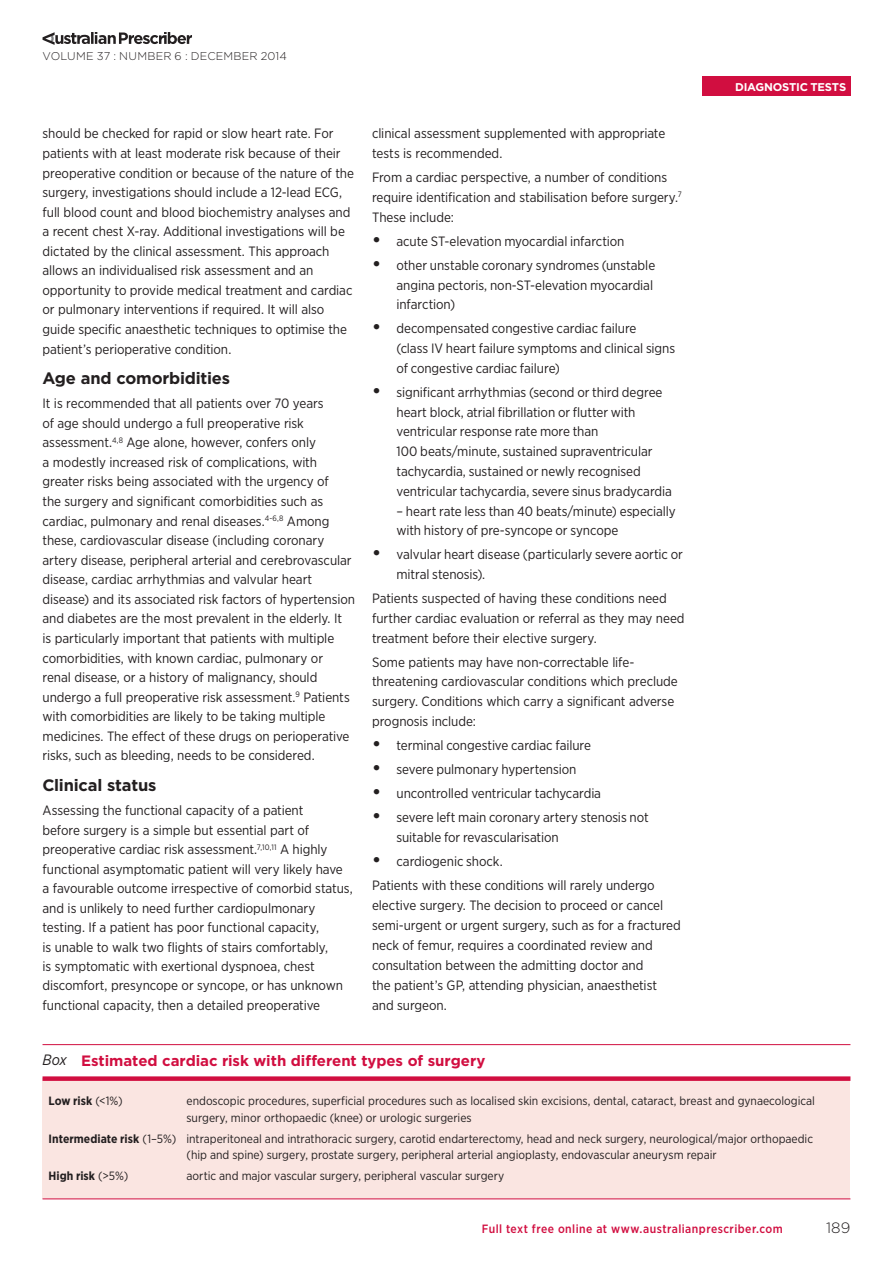
<style>
.page{position:relative;width:893px;height:1263px;background:#fff}
.page>*{position:absolute;margin:0;border:0;box-sizing:border-box;transform-origin:0 0}
.Subheading_Level_1{font:700 16.5px "Gotham";letter-spacing:-.015em;color:#231f20}
.Table_Fig_Header{font:700 15px "Gotham";letter-spacing:-.005em;color:#d10e40}
.t1{font:300 15px "Gotham";color:#231f20}
.Body_Text{font:13.5px/19.5px "Gotham Narrow";letter-spacing:-.005em;color:#231f20}
.Table_Fig_Text{font:12px/16.5px "Gotham Narrow";color:#231f20}
.t2{font:500 12px "Gotham Narrow";letter-spacing:.035em;color:#d10e40}
.Table_Fig_Text-2{font:700 12px "Gotham Narrow";letter-spacing:.005em;color:#231f20}
.t3{font:300 11.25px "Gotham";letter-spacing:.02em;color:#231f20}
.Section_Header{font:700 11.25px "Gotham";letter-spacing:-.02em;color:#fff}
.s1{font-family:"Gotham";font-weight:700;font-size:18px}
.s2{font-family:"Gotham Narrow";font-weight:400;font-style:italic;color:#231f20}
.s3{font-weight:400}
.s4{font-weight:700}
</style>
<div class="page">
<svg style="left:43px;top:32px;width:149px;height:13px"></svg>
<div style="left:43px;top:1079px;width:807px;height:120px;background:#fae5e1"></div>
<hr style="left:43px;top:1044px;width:807px;height:1px;background:#d10e40">
<hr style="left:43px;top:1198px;width:807px;height:1px;background:#d10e40">
<div style="left:43px;top:1076px;width:807px;height:5px;background:#d10e40"></div>
<div style="left:702px;top:77px;width:148px;height:19px;background:#d10e40"></div>
<p class="t3" style="left:43px;top:48px;width:246px">VOLUME 37 : NUMBER 6 : DECEMBER 2014</p>
<p class="Body_Text" style="left:43px;top:124px;width:313px">should be checked for rapid or slow heart rate. For patients with at least moderate risk because of their preoperative condition or because of the nature of the surgery, investigations should include a 12-lead ECG, full blood count and blood biochemistry analyses and a recent chest X-ray. Additional investigations will be dictated by the clinical assessment. This approach allows an individualised risk assessment and an opportunity to provide medical treatment and cardiac or pulmonary interventions if required. It will also guide specific anaesthetic techniques to optimise the patient’s perioperative condition.</p>
<p class="Subheading_Level_1" style="left:43px;top:368px;width:189px">Age and comorbidities</p>
<p class="Body_Text" style="left:43px;top:393px;width:314px">It is recommended that all patients over 70 years<br>of age should undergo a full preoperative risk assessment.<sup>4,8</sup> Age alone, however, confers only<br>a modestly increased risk of complications, with greater risks being associated with the urgency of<br>the surgery and significant comorbidities such as cardiac, pulmonary and renal diseases.<sup>4-6,8</sup> Among these, cardiovascular disease (including coronary artery disease, peripheral arterial and cerebrovascular disease, cardiac arrhythmias and valvular heart disease) and its associated risk factors of hypertension and diabetes are the most prevalent in the elderly. It<br>is particularly important that patients with multiple comorbidities, with known cardiac, pulmonary or<br>renal disease, or a history of malignancy, should undergo a full preoperative risk assessment.<sup>9</sup> Patients with comorbidities are likely to be taking multiple medicines. The effect of these drugs on perioperative risks, such as bleeding, needs to be considered.</p>
<p class="Subheading_Level_1" style="left:43px;top:774px;width:115px">Clinical status</p>
<p class="Body_Text" style="left:43px;top:800px;width:312px">Assessing the functional capacity of a patient<br>before surgery is a simple but essential part of preoperative cardiac risk assessment.<sup>7,10,11</sup> A highly functional asymptomatic patient will very likely have a favourable outcome irrespective of comorbid status, and is unlikely to need further cardiopulmonary testing. If a patient has poor functional capacity,<br>is unable to walk two flights of stairs comfortably,<br>is symptomatic with exertional dyspnoea, chest discomfort, presyncope or syncope, or has unknown functional capacity, then a detailed preoperative</p>
<p class="Body_Text" style="left:372px;top:123px;width:295px">clinical assessment supplemented with appropriate tests is recommended.</p>
<p class="Body_Text" style="left:372px;top:167px;width:311px">From a cardiac perspective, a number of conditions require identification and stabilisation before surgery.<sup>7<br></sup>These include:</p>
<p class="Body_Text" style="left:372px;top:231px;width:254px"><span class="s1">•</span> acute ST-elevation myocardial infarction</p>
<p class="Body_Text" style="left:396px;top:255px;width:260px;text-indent:-24px"><span class="s1">•</span> other unstable coronary syndromes (unstable angina pectoris, non-ST-elevation myocardial infarction)</p>
<p class="Body_Text" style="left:396px;top:318px;width:280px;text-indent:-24px"><span class="s1">•</span> decompensated congestive cardiac failure<br>(class IV heart failure symptoms and clinical signs of congestive cardiac failure)</p>
<p class="Body_Text" style="left:396px;top:382px;width:277px;text-indent:-24px"><span class="s1">•</span> significant arrhythmias (second or third degree heart block, atrial fibrillation or flutter with ventricular response rate more than<br>100 beats/minute, sustained supraventricular tachycardia, sustained or newly recognised ventricular tachycardia, severe sinus bradycardia</p>
<p class="Body_Text" style="left:396px;top:501px;width:281px">– heart rate less than 40 beats/minute) especially with history of pre-syncope or syncope</p>
<p class="Body_Text" style="left:396px;top:544px;width:288px;text-indent:-24px"><span class="s1">•</span> valvular heart disease (particularly severe aortic or mitral stenosis).</p>
<p class="Body_Text" style="left:372px;top:588px;width:314px">Patients suspected of having these conditions need further cardiac evaluation or referral as they may need treatment before their elective surgery.</p>
<p class="Body_Text" style="left:372px;top:652px;width:307px">Some patients may have non-correctable life&shy;threatening cardiovascular conditions which preclude surgery. Conditions which carry a significant adverse prognosis include:</p>
<p class="Body_Text" style="left:372px;top:735px;width:220px"><span class="s1">•</span> terminal congestive cardiac failure</p>
<p class="Body_Text" style="left:372px;top:759px;width:206px"><span class="s1">•</span> severe pulmonary hypertension</p>
<p class="Body_Text" style="left:372px;top:783px;width:231px"><span class="s1">•</span> uncontrolled ventricular tachycardia</p>
<p class="Body_Text" style="left:396px;top:807px;width:254px;text-indent:-24px"><span class="s1">•</span> severe left main coronary artery stenosis not suitable for revascularisation</p>
<p class="Body_Text" style="left:372px;top:851px;width:132px"><span class="s1">•</span> cardiogenic shock.</p>
<p class="Body_Text" style="left:372px;top:875px;width:310px;line-height:20px">Patients with these conditions will rarely undergo elective surgery. The decision to proceed or cancel semi-urgent or urgent surgery, such as for a fractured neck of femur, requires a coordinated review and consultation between the admitting doctor and<br>the patient’s GP, attending physician, anaesthetist and surgeon.</p>
<p class="Section_Header" style="left:735px;top:79px;width:113px">DIAGNOSTIC TESTS</p>
<p class="Table_Fig_Header" style="left:43px;top:1050px;width:444px"><span class="s2">Box</span> Estimated cardiac risk with different types of surgery</p>
<p class="Table_Fig_Text-2" style="left:49px;top:1093px;width:76px">Low risk <span class="s3">(&lt;1%)</span></p>
<p class="Table_Fig_Text" style="left:187px;top:1092px;width:630px">endoscopic procedures, superficial procedures such as localised skin excisions, dental, cataract, breast and gynaecological surgery, minor orthopaedic (knee) or urologic surgeries</p>
<p class="Table_Fig_Text" style="left:187px;top:1130px;width:628px;text-indent:-138px"><span class="s4">Intermediate risk</span> (1–5%) intraperitoneal and intrathoracic surgery, carotid endarterectomy, head and neck surgery, neurological/major orthopaedic (hip and spine) surgery, prostate surgery, peripheral arterial angioplasty, endovascular aneurysm repair</p>
<p class="Table_Fig_Text-2" style="left:49px;top:1168px;width:81px">High risk <span class="s3">(&gt;5%)</span></p>
<p class="Table_Fig_Text" style="left:187px;top:1167px;width:319px">aortic and major vascular surgery, peripheral vascular surgery</p>
<p class="t2" style="left:482px;top:1221px;width:302px">Full text free online at www.australianprescriber.com</p>
<p class="t1" style="left:826px;top:1218px;width:26px">189</p>
</div>
